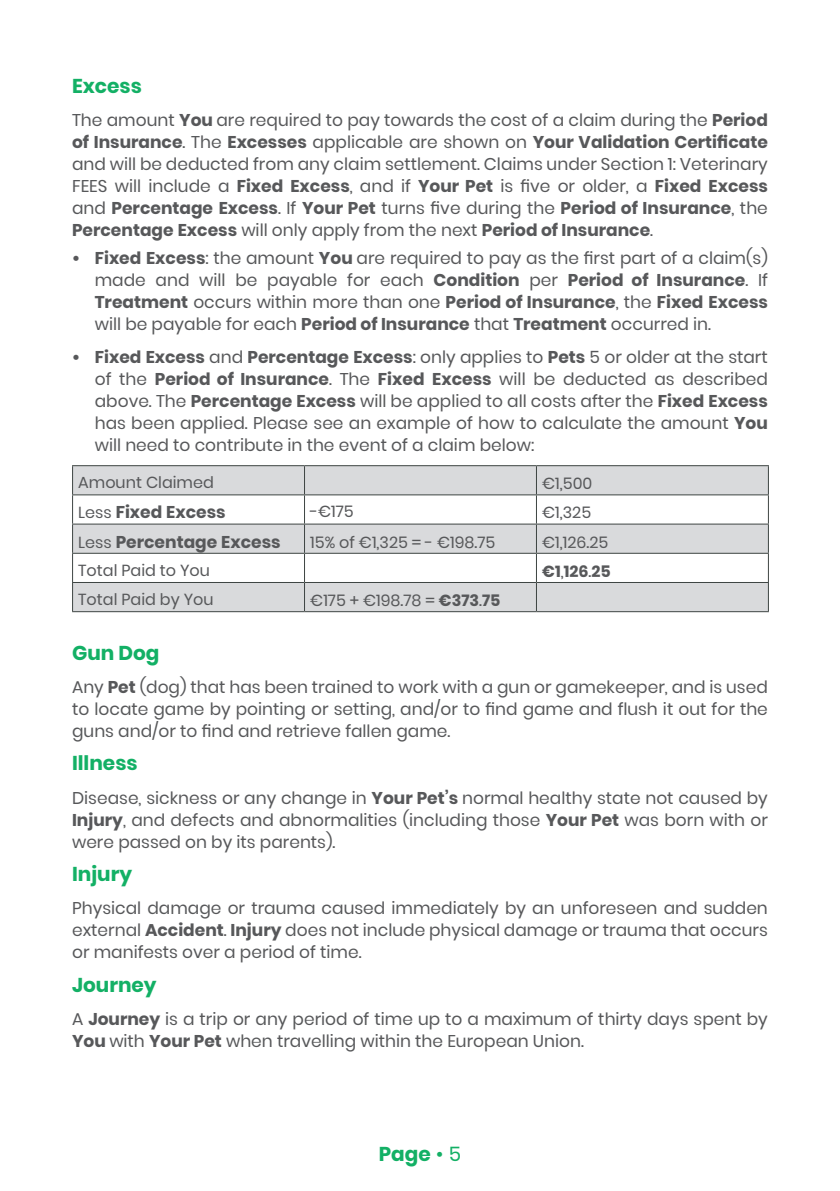
<style>
.page{position:relative;width:840px;height:1191px;background:#fff}
.page>*{position:absolute;margin:0;border:0;box-sizing:border-box;transform-origin:0 0}
.t1{font:700 20px "Poppins";color:#13b065}
.t2{font:17px/22px "Poppins";color:#57585a;text-align:justify}
.t3{font:700 17px "Poppins";color:#57585a}
.t4{font:16px "Poppins";color:#57585a}
.t5{font:700 16px "Poppins";color:#57585a}
.s1{font-weight:700}
.s2{font-size:17px}
.s3{font-weight:400;font-size:16px}
.s4{font-weight:400;font-size:17px}
.s5{font-weight:400}
</style>
<div class="page">
<svg style="left:73px;top:466px;width:694px;height:145px;fill:#d9dadc"></svg>
<hr style="left:72px;top:465px;width:232px;height:1px;background:#3e4543">
<hr style="left:304px;top:465px;width:232px;height:1px;background:#3e4543">
<hr style="left:536px;top:465px;width:232px;height:1px;background:#3e4543">
<hr style="left:72px;top:494px;width:232px;height:1px;background:#3e4543">
<hr style="left:304px;top:494px;width:232px;height:1px;background:#3e4543">
<hr style="left:536px;top:494px;width:232px;height:1px;background:#3e4543">
<hr style="left:72px;top:523px;width:232px;height:1px;background:#3e4543">
<hr style="left:304px;top:523px;width:232px;height:1px;background:#3e4543">
<hr style="left:536px;top:523px;width:232px;height:1px;background:#3e4543">
<hr style="left:72px;top:553px;width:232px;height:1px;background:#3e4543">
<hr style="left:304px;top:553px;width:232px;height:1px;background:#3e4543">
<hr style="left:536px;top:553px;width:232px;height:1px;background:#3e4543">
<hr style="left:72px;top:582px;width:232px;height:1px;background:#3e4543">
<svg style="left:72px;top:466px;width:1px;height:145px"></svg>
<hr style="left:304px;top:582px;width:232px;height:1px;background:#3e4543">
<svg style="left:304px;top:466px;width:1px;height:145px"></svg>
<hr style="left:536px;top:582px;width:232px;height:1px;background:#3e4543">
<svg style="left:535px;top:466px;width:1px;height:145px"></svg>
<svg style="left:767px;top:466px;width:1px;height:145px"></svg>
<hr style="left:72px;top:611px;width:232px;height:1px;background:#3e4543">
<hr style="left:304px;top:611px;width:232px;height:1px;background:#3e4543">
<hr style="left:536px;top:611px;width:232px;height:1px;background:#3e4543">
<p class="t1" style="left:72px;top:74px;width:71px">Excess</p>
<p class="t2" style="left:72px;top:109px;width:697px">The amount <span class="s1">You</span> are required to pay towards the cost of a claim during the <span class="s1">Period of Insurance</span>. The <span class="s1">Excesses</span> applicable are shown on <span class="s1">Your Validation Certificate </span>and will be deducted from any claim settlement. Claims under Section 1: Veterinary FEES will include a <span class="s1">Fixed Excess</span>, and if <span class="s1">Your Pet</span> is five or older, a <span class="s1">Fixed Excess </span>and <span class="s1">Percentage Excess</span>. If <span class="s1">Your Pet</span> turns five during the <span class="s1">Period of Insurance</span>, the <span class="s1">Percentage Excess</span> will only apply from the next <span class="s1">Period of Insurance</span>.</p>
<p class="t2" style="left:95px;top:247px;width:674px;text-indent:-23px"><span class="s1">• Fixed Excess</span>: the amount <span class="s1">You</span> are required to pay as the first part of a claim(s) made and will be payable for each <span class="s1">Condition</span> per <span class="s1">Period of Insurance</span>. If <span class="s1">Treatment</span> occurs within more than one <span class="s1">Period of Insurance</span>, the <span class="s1">Fixed Excess </span>will be payable for each <span class="s1">Period of Insurance</span> that <span class="s1">Treatment</span> occurred in.</p>
<p class="t2" style="left:95px;top:346px;width:674px;text-indent:-23px"><span class="s1">• Fixed Excess</span> and <span class="s1">Percentage Excess</span>: only applies to <span class="s1">Pets</span> 5 or older at the start of the <span class="s1">Period of Insurance</span>. The <span class="s1">Fixed Excess</span> will be deducted as described above. The <span class="s1">Percentage Excess</span> will be applied to all costs after the <span class="s1">Fixed Excess </span>has been applied. Please see an example of how to calculate the amount <span class="s1">You </span>will need to contribute in the event of a claim below:</p>
<p class="t4" style="left:78px;top:473px;width:137px">Amount Claimed</p>
<p class="t4" style="left:542px;top:474px;width:52px">€1<span class="s2">,</span>500</p>
<p class="t3" style="left:78px;top:502px;width:149px"><span class="s3">Less</span> Fixed Excess</p>
<p class="t4" style="left:310px;top:502px;width:45px">-€175</p>
<p class="t4" style="left:542px;top:503px;width:51px">€1<span class="s2">,</span>325</p>
<p class="t3" style="left:78px;top:532px;width:204px"><span class="s3">Less</span> Percentage Excess</p>
<p class="t4" style="left:310px;top:533px;width:187px">15% of €1<span class="s2">,</span>325 = - €198<span class="s2">.</span>75</p>
<p class="t4" style="left:542px;top:533px;width:68px">€1<span class="s2">,</span>126<span class="s2">.</span>25</p>
<p class="t4" style="left:78px;top:561px;width:133px">Total Paid to You</p>
<p class="t5" style="left:542px;top:562px;width:70px">€1<span class="s4">,</span>126<span class="s4">.</span>25</p>
<p class="t4" style="left:78px;top:590px;width:137px">Total Paid by You</p>
<p class="t4" style="left:310px;top:591px;width:192px">€175 + €198<span class="s2">.</span>78 = <span class="s1">€373</span><span class="s2">.</span><span class="s1">75</span></p>
<p class="t1" style="left:72px;top:641px;width:89px">Gun Dog</p>
<p class="t2" style="left:72px;top:676px;width:697px">Any <span class="s1">Pet</span> (dog) that has been trained to work with a gun or gamekeeper, and is used to locate game by pointing or setting, and/or to find game and flush it out for the guns and/or to find and retrieve fallen game.</p>
<p class="t1" style="left:72px;top:751px;width:67px">Illness</p>
<p class="t2" style="left:72px;top:786px;width:697px">Disease, sickness or any change in <span class="s1">Your Pet’s</span> normal healthy state not caused by <span class="s1">Injury</span>, and defects and abnormalities (including those <span class="s1">Your Pet</span> was born with or were passed on by its parents).</p>
<p class="t1" style="left:72px;top:862px;width:61px">Injury</p>
<p class="t2" style="left:72px;top:897px;width:697px">Physical damage or trauma caused immediately by an unforeseen and sudden external <span class="s1">Accident</span>. <span class="s1">Injury</span> does not include physical damage or trauma that occurs or manifests over a period of time.</p>
<p class="t1" style="left:72px;top:973px;width:86px">Journey</p>
<p class="t2" style="left:72px;top:1008px;width:696px">A <span class="s1">Journey</span> is a trip or any period of time up to a maximum of thirty days spent by<br><span class="s1">You</span> with <span class="s1">Your Pet</span> when travelling within the European Union.</p>
<p class="t1" style="left:378px;top:1142px;width:84px">Page <span class="s5">• 5</span></p>
</div>
